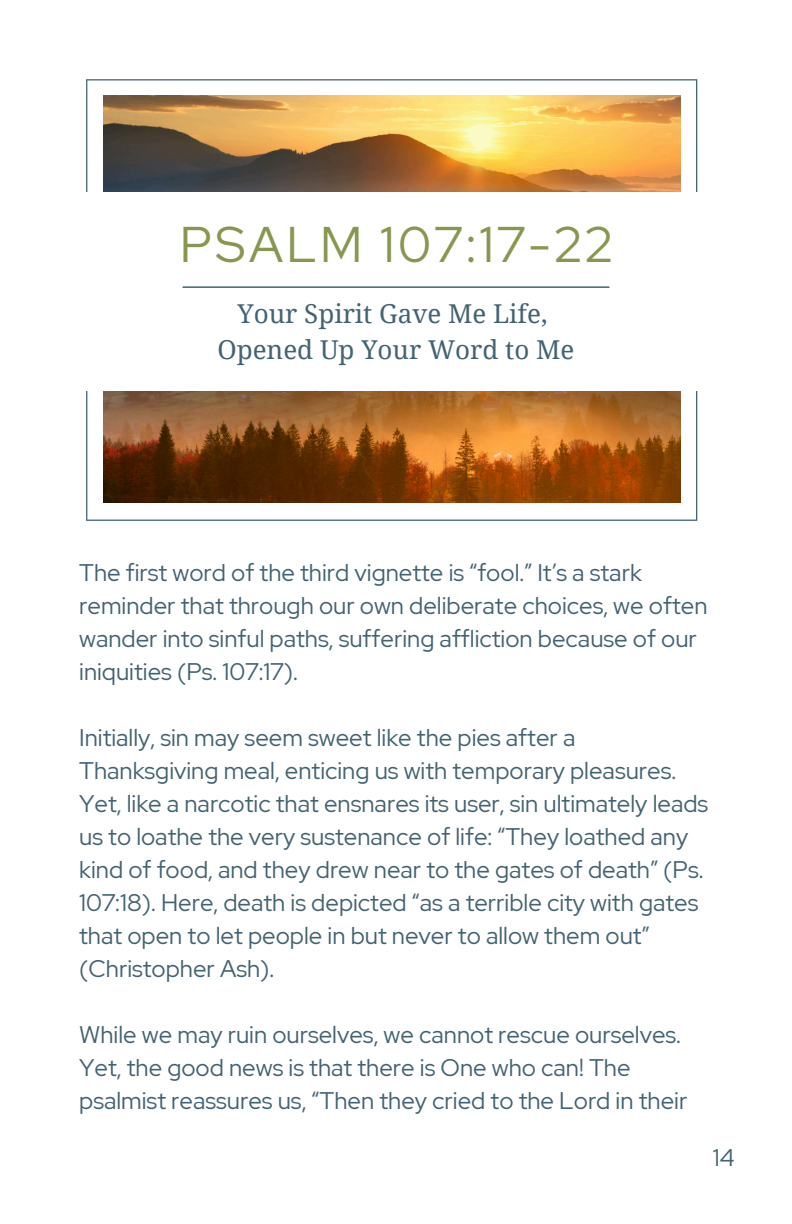
<style>
.page{position:relative;width:792px;height:1224px;background:#fff}
.page>*{position:absolute;margin:0;border:0;box-sizing:border-box;transform-origin:0 0}
.t1{font:50px "Red Hat Display";letter-spacing:.07em;color:#879650}
.t2{font:26px "Noto Serif";color:#436272}
.t3{font:24px/33px "Red Hat Display";color:#436272}
</style>
<div class="page">
<svg style="left:86px;top:79px;width:611px;height:442px"></svg>
<img style="left:103px;top:96px;width:578px;height:406px">
<div style="left:0;top:192px;width:792px;height:198px;background:#fff"></div>
<hr style="left:183px;top:286px;width:426px;height:2px;background:#436272">
<h1 class="t1" style="left:180px;top:212px;width:434px">PSALM 107:17-22</h1>
<p class="t2" style="left:238px;top:295px;width:312px">Your Spirit Gave Me Life,</p>
<p class="t2" style="left:217px;top:331px;width:358px">Opened Up Your Word to Me</p>
<p class="t3" style="left:79px;top:556px;width:630px">The first word of the third vignette is “fool.” It’s a stark reminder that through our own deliberate choices, we often wander into sinful paths, suffering affliction because of our iniquities (Ps. 107:17).</p>
<p class="t3" style="left:79px;top:721px;width:631px">Initially, sin may seem sweet like the pies after a Thanksgiving meal, enticing us with temporary pleasures.<br>Yet, like a narcotic that ensnares its user, sin ultimately leads us to loathe the very sustenance of life: “They loathed any kind of food, and they drew near to the gates of death” (Ps.<br>107:18). Here, death is depicted “as a terrible city with gates that open to let people in but never to allow them out” (Christopher Ash).</p>
<p class="t3" style="left:79px;top:1018px;width:610px">While we may ruin ourselves, we cannot rescue ourselves.<br>Yet, the good news is that there is One who can! The psalmist reassures us, “Then they cried to the Lord in their</p>
<p class="t3" style="left:713px;top:1141px;width:23px">14</p>
</div>
